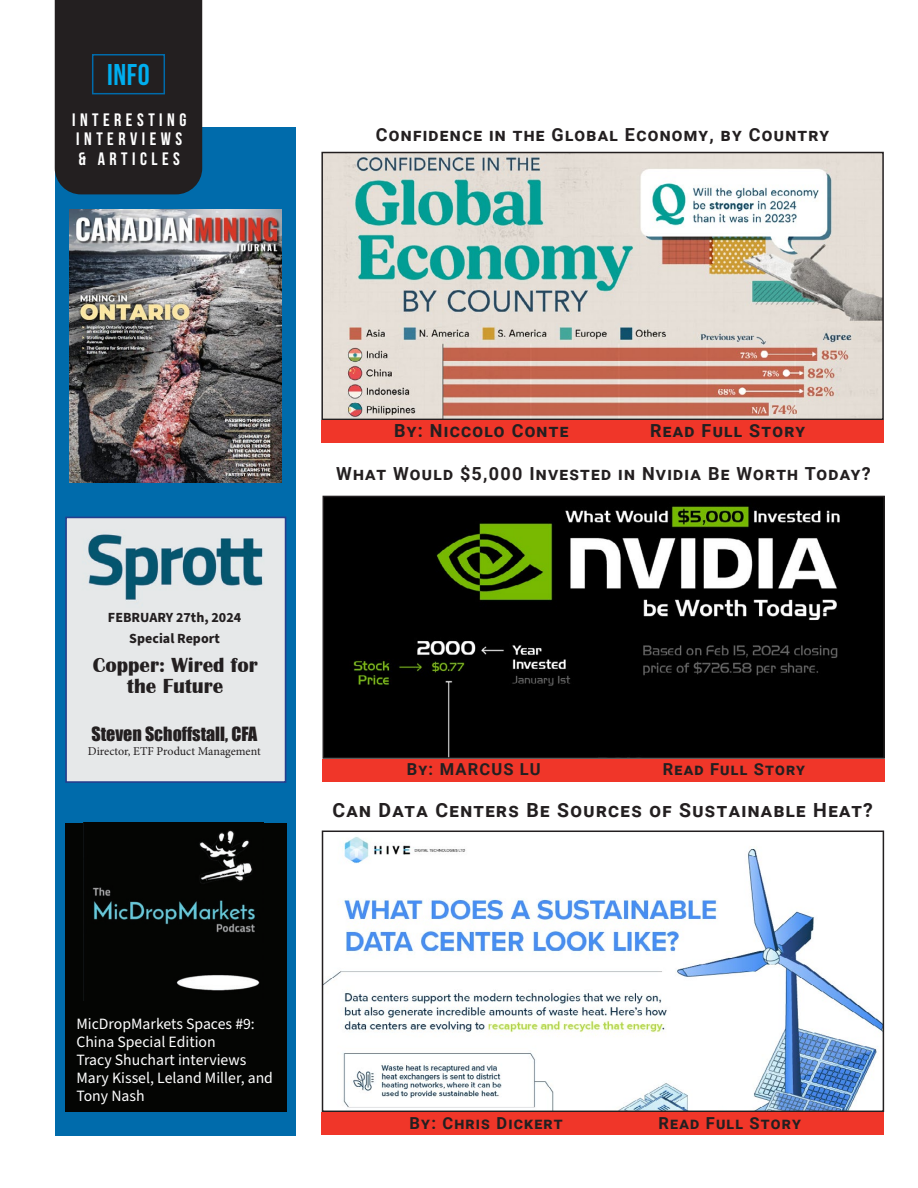
<style>
.page{position:relative;width:918px;height:1188px;background:#fff}
.page>*{position:absolute;margin:0;border:0;box-sizing:border-box;transform-origin:0 0}
.t1{font:700 30px "Bebas Neue";color:#00aeef}
.t2{font:700 21px/21px "Britannic";color:#231f20;text-align:center}
.Names{font:700 19.5px "Roboto";letter-spacing:.07em;color:#231f20}
.Names-2{font:700 18px "Roboto";letter-spacing:.07em;color:#231f20}
.t3{font:700 18px/19.5px "Bebas Neue";letter-spacing:.25em;color:#fff}
.t4{font:18px "Impact";color:#231f20}
.Names-3{font:700 16.5px "Roboto";letter-spacing:.07em;color:#231f20}
.t5{font:15.75px/18px "Source Sans Pro";color:#fff}
.t6{font:700 13.95px/21px "Source Sans Pro";color:#231f20;text-align:center}
.t7{font:12px "Minion Pro";letter-spacing:-.005em;color:#231f20}
</style>
<div class="page">
<div style="left:56px;top:127px;width:240px;height:1008px;background:#006bab"></div>
<div style="left:54px;top:0;width:149px;height:195px;background:#231f20"></div>
<div style="left:92px;top:54px;width:73px;height:40px;border:2px solid #006bab"></div>
<img style="left:324px;top:155px;width:557px;height:262px">
<div style="left:321px;top:152px;width:563px;height:268px;border:2px solid #231f20"></div>
<img style="left:325px;top:836px;width:556px;height:273px">
<div style="left:322px;top:831px;width:562px;height:281px;border:2px solid #231f20"></div>
<div style="left:322px;top:1112px;width:562px;height:23px;background:#f03629"></div>
<div style="left:321px;top:420px;width:563px;height:23px;background:#f03629"></div>
<img style="left:326px;top:499px;width:556px;height:257px">
<div style="left:323px;top:496px;width:562px;height:263px;border:2px solid #231f20"></div>
<div style="left:323px;top:759px;width:562px;height:22px;background:#f03629"></div>
<div style="left:65px;top:823px;width:221px;height:289px;background:#040503"></div>
<img style="left:83px;top:823px;width:177px;height:178px">
<div style="left:66px;top:517px;width:220px;height:265px;background:#e6e8e9"></div>
<img style="left:88px;top:534px;width:175px;height:66px">
<div style="left:65px;top:517px;width:221px;height:266px;border:2px solid #253f8e"></div>
<img style="left:70px;top:209px;width:211px;height:273px">
<p class="t1" style="left:107px;top:59px;width:44px">INFO</p>
<p class="t3" style="left:72px;top:110px;width:116px">INTERESTING<br>INTERVIEWS &amp; ARTICLES</p>
<p class="Names-2" style="left:376px;top:122px;width:455px">Confidence in the Global Economy, by Country</p>
<p class="t6" style="left:108px;top:607px;width:135px">FEBRUARY 27th, 2024<br>Special Report</p>
<p class="t2" style="left:93px;top:655px;width:166px">Copper: Wired for the Future</p>
<p class="t4" style="left:91px;top:719px;width:167px">Steven Schoffstall, CFA</p>
<p class="t7" style="left:88px;top:743px;width:174px">Director, ETF Product Management</p>
<p class="Names-2" style="left:394px;top:418px;width:176px">By: Niccolo Conte</p>
<p class="Names-2" style="left:650px;top:418px;width:157px">Read Full Story</p>
<p class="Names-2" style="left:336px;top:461px;width:536px">What Would $5,000 Invested in Nvidia Be Worth Today?</p>
<p class="Names-3" style="left:407px;top:758px;width:135px">By: MARCUS LU</p>
<p class="Names-3" style="left:663px;top:758px;width:144px">Read Full Story</p>
<p class="Names" style="left:332px;top:796px;width:542px">Can Data Centers Be Sources of Sustainable Heat?</p>
<p class="t5" style="left:76px;top:1015px;width:198px">MicDropMarkets Spaces #9:<br>China Special Edition<br>Tracy Shuchart interviews<br>Mary Kissel, Leland Miller, and<br>Tony Nash</p>
<p class="Names-3" style="left:410px;top:1112px;width:155px">By: Chris Dickert</p>
<p class="Names-3" style="left:659px;top:1112px;width:144px">Read Full Story</p>
</div>
